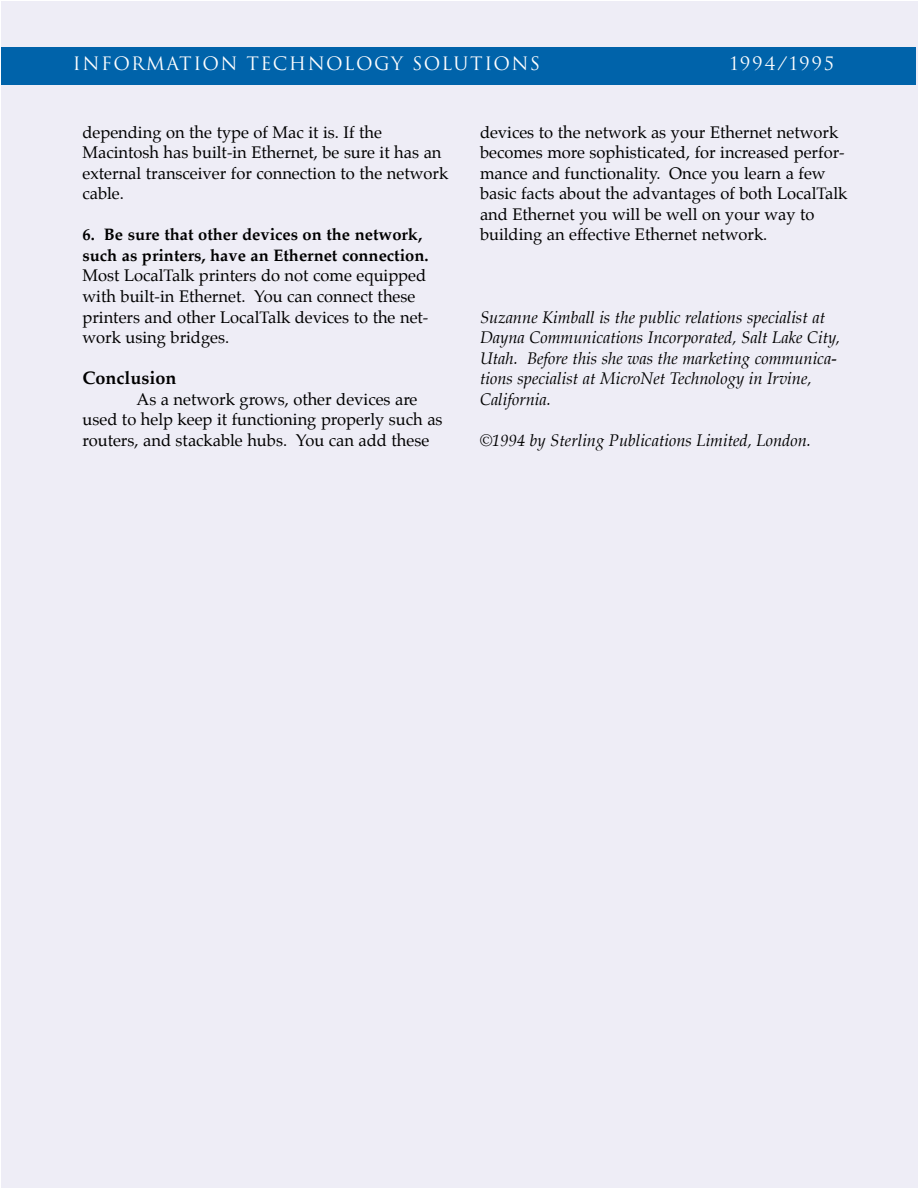
<style>
.page{position:relative;width:918px;height:1188px;background:#fff}
.page>*{position:absolute;margin:0;border:0;box-sizing:border-box;transform-origin:0 0}
.t1{font:18px "Trajan";letter-spacing:.075em;color:#fff}
.t2{font:700 18px "Palatino";color:#000}
.t3{font:16.5px/20.5px "Palatino";color:#000}
.t4{font:italic 16.5px/20.5px "Palatino";color:#000}
.t5{font:700 16.5px/20.5px "Palatino";color:#000}
</style>
<div class="page">
<div style="left:2px;top:2px;width:916px;height:1186px;background:#eeedf6"></div>
<div style="left:1px;top:47px;width:915px;height:37px;background:#0063aa"></div>
<p class="t1" style="left:73px;top:53px;width:469px">INFORMATION TECHNOLOGY SOLUTIONS</p>
<p class="t1" style="left:730px;top:53px;width:106px">1994/1995</p>
<p class="t3" style="left:82px;top:123px;width:367px">depending on the type of Mac it is. If the Macintosh has built-in Ethernet, be sure it has an external transceiver for connection to the network cable.</p>
<p class="t5" style="left:82px;top:226px;width:348px">6. Be sure that other devices on the network, such as printers, have an Ethernet connection.</p>
<p class="t3" style="left:82px;top:267px;width:347px">Most LocalTalk printers do not come equipped with built-in Ethernet. You can connect these printers and other LocalTalk devices to the net&shy;work using bridges.</p>
<p class="t2" style="left:82px;top:369px;width:95px">Conclusion</p>
<p class="t3" style="left:83px;top:390px;width:362px;text-indent:54px">As a network grows, other devices are used to help keep it functioning properly such as routers, and stackable hubs. You can add these</p>
<p class="t3" style="left:480px;top:123px;width:369px">devices to the network as your Ethernet network becomes more sophisticated, for increased perfor&shy;mance and functionality. Once you learn a few basic facts about the advantages of both LocalTalk and Ethernet you will be well on your way to building an effective Ethernet network.</p>
<p class="t4" style="left:480px;top:308px;width:361px">Suzanne Kimball is the public relations specialist at Dayna Communications Incorporated, Salt Lake City, Utah. Before this she was the marketing communica&shy;tions specialist at MicroNet Technology in Irvine, California.</p>
<p class="t4" style="left:480px;top:431px;width:333px">©1994 by Sterling Publications Limited, London.</p>
</div>
